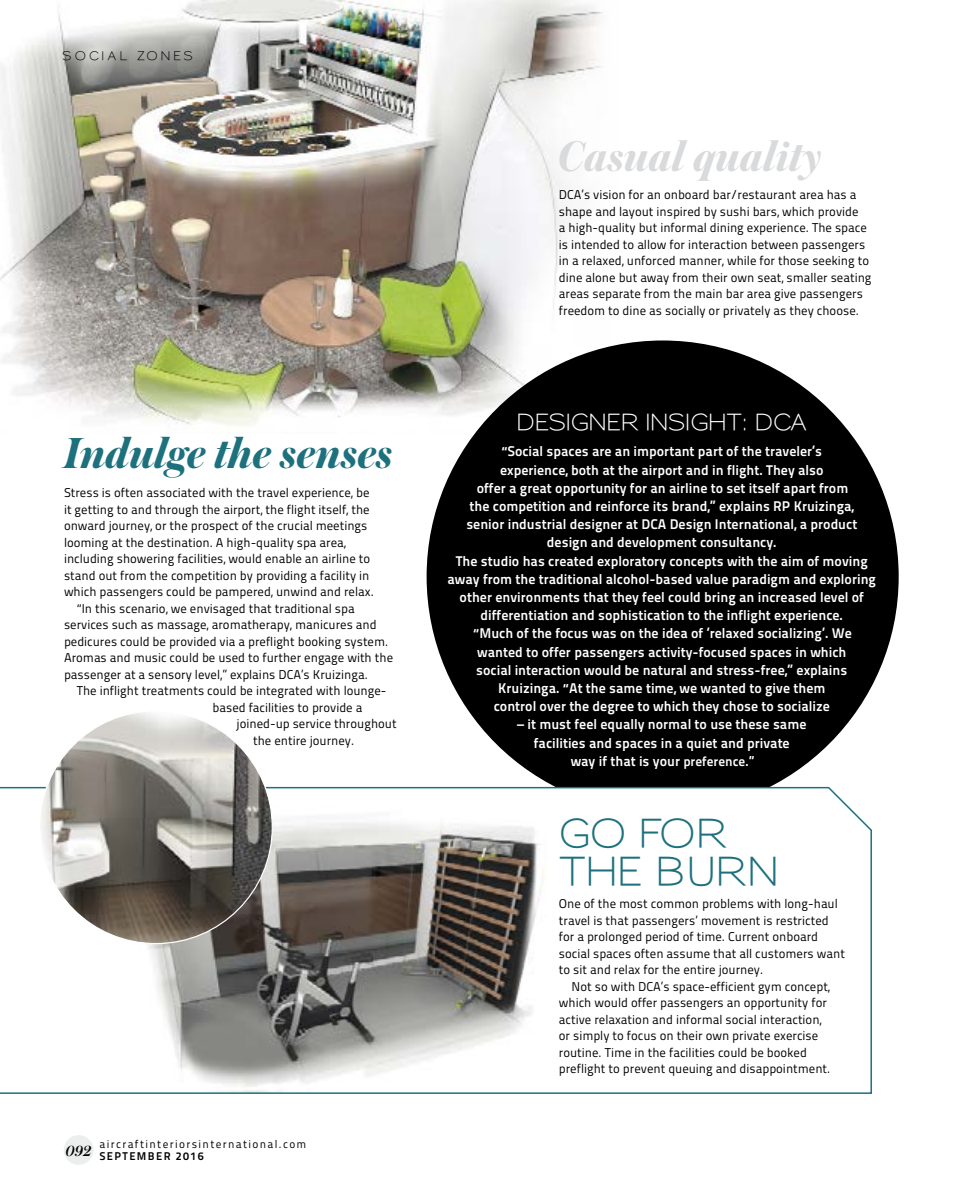
<style>
.page{position:relative;width:957px;height:1191px;background:#fff}
.page>*{position:absolute;margin:0;border:0;box-sizing:border-box;transform-origin:0 0}
.t1{font:italic 700 45.6px "Austin";color:#1d717d}
.t2{font:italic 700 45px "Austin";letter-spacing:-.005em;color:#d9dadb}
.t3{font:600 39px/37.5px "Sansumi";letter-spacing:-.045em;color:#1d717d}
.t4{font:600 22.5px "Sansumi";letter-spacing:-.075em;color:#fff}
.t5{font:italic 500 15.45px "Austin";color:#000}
.t6{font:14.1px/18.1px "Titillium Maps 29 L 800 wt";color:#fff;text-align:center}
.t7{font:12.75px/16.5px "Titillium Maps 29 L 400 wt";color:#000}
.t8{font:600 12px "Sansumi";letter-spacing:.205em;color:#000}
.t9{font:11.25px "Titillium Maps 29 L 400 wt";letter-spacing:.12em;color:#000}
.t10{font:11.25px "Titillium Maps 29 L 800 wt";letter-spacing:.12em;color:#000}
.s1{font-size:13.35px}
</style>
<div class="page">
<div style="left:64px;top:1135px;width:29px;height:29px;background:#eceded;border-radius:50%"></div>
<img style="left:0;top:0;width:603px;height:426px">
<div style="left:426px;top:340px;width:472px;height:472px;background:#000;border-radius:50%"></div>
<svg style="left:0;top:786px;width:872px;height:308px"></svg>
<img style="left:40px;top:711px;width:232px;height:232px;border-radius:116px">
<p class="t8" style="left:62px;top:49px;width:132px">SOCIAL ZONES</p>
<h1 class="t1" style="left:64px;top:420px;width:330px">Indulge the senses</h1>
<p class="t7" style="left:64px;top:484px;width:307px">Stress is often associated with the travel experience, be</p>
<p class="t7" style="left:64px;top:500px;width:307px">it getting to and through the airport, the flight itself, the</p>
<p class="t7" style="left:64px;top:517px;width:305px">onward journey, or the prospect of the crucial meetings</p>
<p class="t7" style="left:64px;top:533px;width:284px">looming at the destination. A high-quality spa area,</p>
<p class="t7" style="left:64px;top:550px;width:308px">including showering facilities, would enable an airline to</p>
<p class="t7" style="left:64px;top:566px;width:307px">stand out from the competition by providing a facility in</p>
<p class="t7" style="left:64px;top:583px;width:311px">which passengers could be pampered, unwind and relax.</p>
<p class="t7" style="left:77px;top:599px;width:279px">“In this scenario, we envisaged that traditional spa</p>
<p class="t7" style="left:64px;top:616px;width:314px">services such as massage, aromatherapy, manicures and</p>
<p class="t7" style="left:64px;top:632px;width:326px">pedicures could be provided via a preflight booking system.</p>
<p class="t7" style="left:64px;top:649px;width:331px">Aromas and music could be used to further engage with the</p>
<p class="t7" style="left:64px;top:665px;width:305px">passenger at a sensory level,” explains DCA’s Kruizinga.</p>
<p class="t7" style="left:77px;top:682px;width:311px">The inflight treatments could be integrated with lounge-</p>
<p class="t7" style="left:212px;top:698px;width:151px">based facilities to provide a</p>
<p class="t7" style="left:236px;top:715px;width:162px">joined-up service throughout</p>
<p class="t7" style="left:253px;top:731px;width:103px">the entire journey.</p>
<p class="t5" style="left:66px;top:1140px;width:27px">092</p>
<p class="t9" style="left:99px;top:1135px;width:208px">aircraftinteriorsinternational.com</p>
<p class="t10" style="left:99px;top:1147px;width:106px">SEPTEMBER 2016</p>
<h2 class="t2" style="left:559px;top:124px;width:264px">Casual quality</h2>
<p class="t7" style="left:559px;top:186px;width:314px">DCA’s vision for an onboard bar/restaurant area has a shape and layout inspired by sushi bars, which provide<br>a high-quality but informal dining experience. The space is intended to allow for interaction between passengers in a relaxed, unforced manner, while for those seeking to dine alone but away from their own seat, smaller seating areas separate from the main bar area give passengers freedom to dine as socially or privately as they choose.</p>
<h3 class="t4" style="left:515px;top:410px;width:292px">DESIGNER INSIGHT: DCA</h3>
<p class="t6" style="left:447px;top:441px;width:430px">“Social spaces are an important part of the traveler’s<br>experience, both at the airport and in flight. They also<br>offer a great opportunity for an airline to set itself apart from<br>the competition and reinforce its brand,” explains RP Kruizinga,<br>senior industrial designer at DCA Design International, a product design and development consultancy.<br>The studio has created exploratory concepts with the aim of moving away from the traditional alcohol-based value paradigm and exploring other environments that they feel could bring an increased level of differentiation and sophistication to the inflight experience.<br>“Much of the focus was on the idea of ‘relaxed socializing’. We<br>wanted to offer passengers activity-focused spaces in which<br>social interaction would be natural and stress-free,” explains Kruizinga. “At the same time, we wanted to give them<br>control over the degree to which they chose to socialize</p>
<p class="t6" style="left:517px;top:714px;width:291px">– it must feel equally normal to use these same facilities and spaces in a quiet and private<br>way if that is your <span class="s1">preference.”</span></p>
<h3 class="t3" style="left:559px;top:817px;width:223px">GO FOR<br>THE BURN</h3>
<p class="t7" style="left:559px;top:895px;width:288px">One of the most common problems with long-haul travel is that passengers’ movement is restricted for a prolonged period of time. Current onboard social spaces often assume that all customers want to sit and relax for the entire journey.</p>
<p class="t7" style="left:559px;top:977px;width:273px;text-indent:13px">Not so with DCA’s space-efficient gym concept, which would offer passengers an opportunity for active relaxation and informal social interaction, or simply to focus on their own private exercise routine. Time in the facilities could be booked preflight to prevent queuing and disappointment.</p>
</div>
